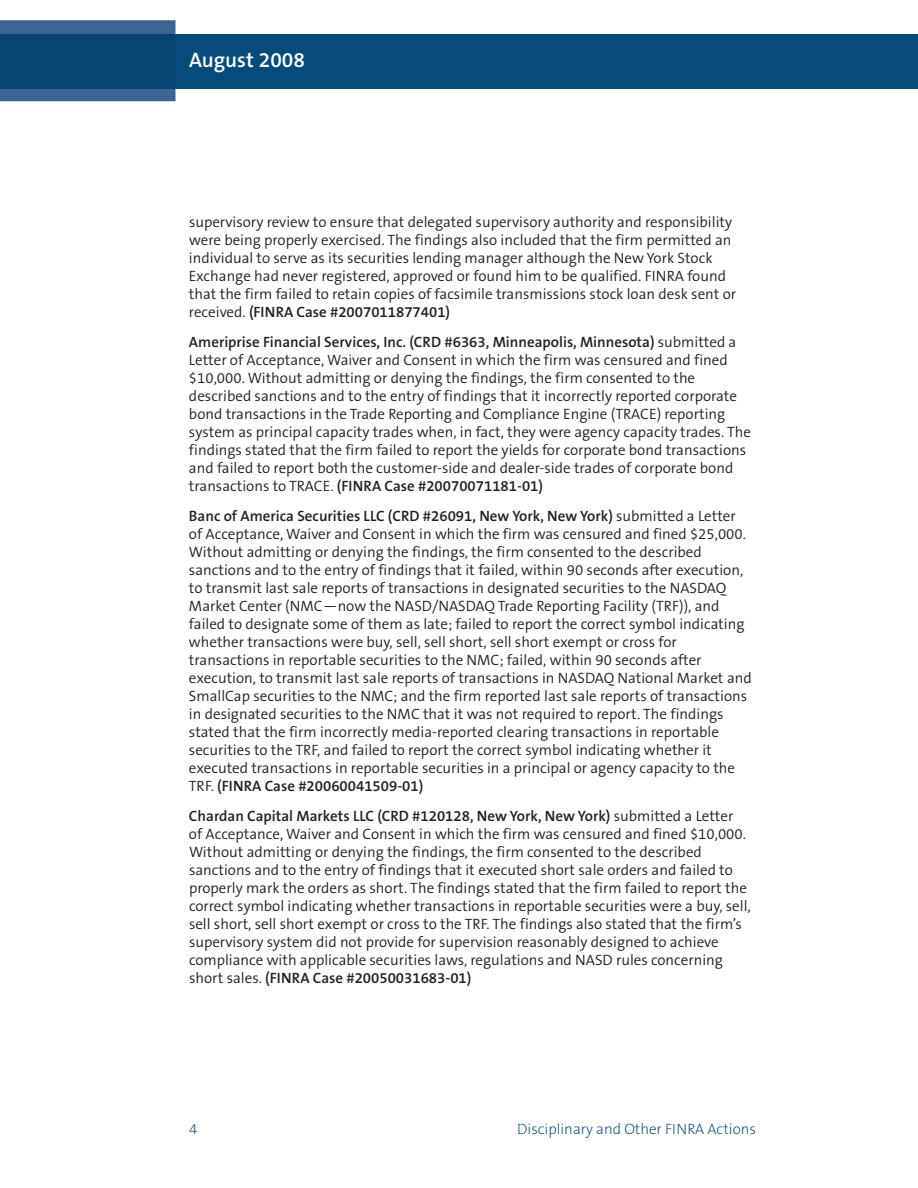
<style>
.page{position:relative;width:918px;height:1188px;background:#fff}
.page>*{position:absolute;margin:0;border:0;box-sizing:border-box;transform-origin:0 0}
.t1{font:600 21px "The Sans B6";color:#fff}
.t2{font:300 15px/18px "The Sans B4";color:#231f20}
.t3{font:600 15px/30px "The Sans B6";color:#231f20}
.t4{font:200 15px "The Sans B2";color:#004270}
.s1{font-family:"The Sans B4";font-weight:300}
</style>
<div class="page">
<div style="left:176px;top:34px;width:742px;height:54px;background:#064c7a"></div>
<svg style="left:0;top:20px;width:176px;height:81px;background:#3c6691"></svg>
<div style="left:0;top:34px;width:176px;height:54px;background:#074573"></div>
<h1 class="t1" style="left:189px;top:49px;width:118px">August 2008</h1>
<p class="t2" style="left:189px;top:214px;width:549px">supervisory review to ensure that delegated supervisory authority and responsibility were being properly exercised. The findings also included that the firm permitted an individual to serve as its securities lending manager although the New York Stock Exchange had never registered, approved or found him to be qualified. FINRA found that the firm failed to retain copies of facsimile transmissions stock loan desk sent or</p>
<p class="t3" style="left:189px;top:297px;width:549px"><span class="s1">received.</span> (FINRA Case #2007011877401)<br>Ameriprise Financial Services, Inc. (CRD #6363, Minneapolis, Minnesota) <span class="s1">submitted a</span></p>
<p class="t2" style="left:189px;top:352px;width:564px">Letter of Acceptance, Waiver and Consent in which the firm was censured and fined $10,000. Without admitting or denying the findings, the firm consented to the described sanctions and to the entry of findings that it incorrectly reported corporate bond transactions in the Trade Reporting and Compliance Engine (TRACE) reporting system as principal capacity trades when, in fact, they were agency capacity trades. The findings stated that the firm failed to report the yields for corporate bond transactions and failed to report both the customer-side and dealer-side trades of corporate bond</p>
<p class="t3" style="left:189px;top:471px;width:548px"><span class="s1">transactions to TRACE.</span> (FINRA Case #20070071181-01)<br>Banc of America Securities LLC (CRD #26091, New York, New York) <span class="s1">submitted a Letter</span></p>
<p class="t2" style="left:189px;top:526px;width:564px">of Acceptance, Waiver and Consent in which the firm was censured and fined $25,000.<br>Without admitting or denying the findings, the firm consented to the described sanctions and to the entry of findings that it failed, within 90 seconds after execution, to transmit last sale reports of transactions in designated securities to the NASDAQ Market Center (NMC—now the NASD/NASDAQ Trade Reporting Facility (TRF)), and failed to designate some of them as late; failed to report the correct symbol indicating whether transactions were buy, sell, sell short, sell short exempt or cross for transactions in reportable securities to the NMC; failed, within 90 seconds after execution, to transmit last sale reports of transactions in NASDAQ National Market and SmallCap securities to the NMC; and the firm reported last sale reports of transactions in designated securities to the NMC that it was not required to report. The findings stated that the firm incorrectly media-reported clearing transactions in reportable securities to the TRF, and failed to report the correct symbol indicating whether it executed transactions in reportable securities in a principal or agency capacity to the</p>
<p class="t3" style="left:189px;top:771px;width:546px"><span class="s1">TRF.</span> (FINRA Case #20060041509-01)<br>Chardan Capital Markets LLC (CRD #120128, New York, New York) <span class="s1">submitted a Letter</span></p>
<p class="t2" style="left:189px;top:826px;width:563px">of Acceptance, Waiver and Consent in which the firm was censured and fined $10,000.<br>Without admitting or denying the findings, the firm consented to the described sanctions and to the entry of findings that it executed short sale orders and failed to properly mark the orders as short. The findings stated that the firm failed to report the correct symbol indicating whether transactions in reportable securities were a buy, sell, sell short, sell short exempt or cross to the TRF. The findings also stated that the firm’s supervisory system did not provide for supervision reasonably designed to achieve compliance with applicable securities laws, regulations and NASD rules concerning</p>
<p class="t3" style="left:189px;top:963px;width:284px"><span class="s1">short sales.</span> (FINRA Case #20050031683-01)</p>
<p class="t4" style="left:189px;top:1121px;width:10px">4</p>
<p class="t4" style="left:517px;top:1121px;width:240px">Disciplinary and Other FINRA Actions</p>
</div>
